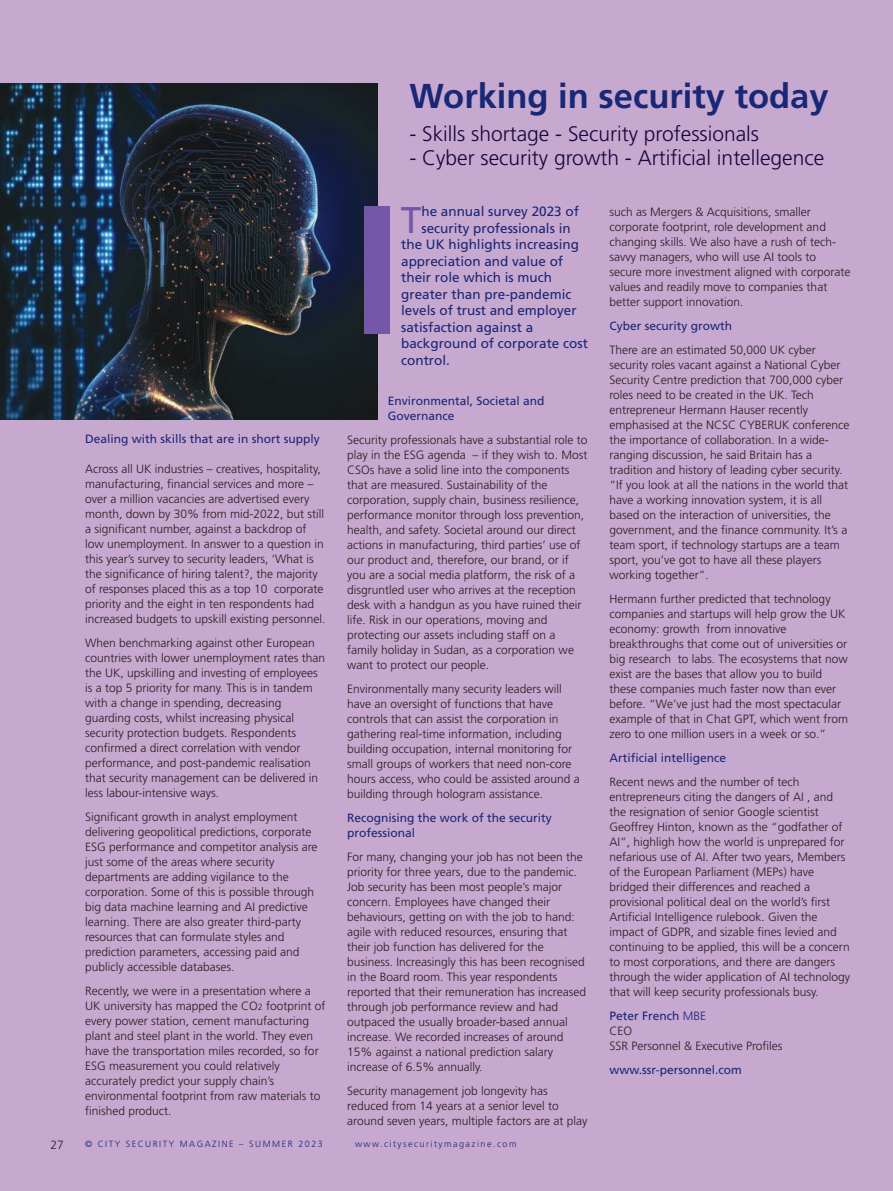
<style>
.page{position:relative;width:893px;height:1191px;background:#c7a8cf}
.page>*{position:absolute;margin:0;border:0;box-sizing:border-box;transform-origin:0 0}
.t1{font:37.2px "Frutiger";color:#7457a6}
.t2{font:700 34.5px "Frutiger";color:#192777}
.t3{font:300 21px "Frutiger";color:#17063d}
.t4{font:13.5px "Frutiger";color:#192777}
.t5{font:300 12px/15px "Frutiger";color:#241f1f}
.t6{font:12px/15px "Frutiger";color:#192777}
.t7{font:300 9px "Frutiger";letter-spacing:.165em;color:#192777}
.s1{font-size:9px}
.s2{font-weight:400;color:#192777}
.s3{color:#192777}
</style>
<div class="page">
<img style="left:0;top:83px;width:377px;height:336px">
<div style="left:365px;top:206px;width:25px;height:127px;background:#7457a6"></div>
<p class="t6" style="left:85px;top:432px;width:236px">Dealing with skills that are in short supply</p>
<p class="t5" style="left:85px;top:462px;width:242px">Across all UK industries – creatives, hospitality, manufacturing, financial services and more – over a million vacancies are advertised every month, down by 30% from mid-2022, but still a significant number, against a backdrop of low unemployment. In answer to a question in this year’s survey to security leaders, ‘What is the significance of hiring talent?, the majority of responses placed this as a top 10 corporate priority and the eight in ten respondents had increased budgets to upskill existing personnel.</p>
<p class="t5" style="left:85px;top:636px;width:242px">When benchmarking against other European countries with lower unemployment rates than the UK, upskilling and investing of employees is a top 5 priority for many. This is in tandem with a change in spending, decreasing guarding costs, whilst increasing physical security protection budgets. Respondents confirmed a direct correlation with vendor performance, and post-pandemic realisation that security management can be delivered in less labour-intensive ways.</p>
<p class="t5" style="left:85px;top:810px;width:234px">Significant growth in analyst employment delivering geopolitical predictions, corporate ESG performance and competitor analysis are just some of the areas where security departments are adding vigilance to the corporation. Some of this is possible through big data machine learning and AI predictive learning. There are also greater third-party resources that can formulate styles and prediction parameters, accessing paid and publicly accessible databases.</p>
<p class="t5" style="left:85px;top:984px;width:242px">Recently, we were in a presentation where a UK university has mapped the CO<span class="s1">2</span> footprint of every power station, cement manufacturing plant and steel plant in the world. They even have the transportation miles recorded, so for ESG measurement you could relatively accurately predict your supply chain’s environmental footprint from raw materials to finished product.</p>
<h2 class="t2" style="left:409px;top:82px;width:421px">Working in security today</h2>
<h3 class="t3" style="left:409px;top:125px;width:351px">- Skills shortage - Security professionals</h3>
<h3 class="t3" style="left:409px;top:149px;width:416px">- Cyber security growth - Artificial intellegence</h3>
<h1 class="t1" style="left:401px;top:205px;width:22px">T</h1>
<p class="t4" style="left:421px;top:206px;width:159px">he annual survey 2023 of</p>
<p class="t4" style="left:421px;top:222px;width:151px">security professionals in</p>
<p class="t4" style="left:401px;top:239px;width:179px">the UK highlights increasing</p>
<p class="t4" style="left:401px;top:255px;width:164px">appreciation and value of</p>
<p class="t4" style="left:401px;top:272px;width:152px">their role which is much</p>
<p class="t4" style="left:401px;top:288px;width:172px">greater than pre-pandemic</p>
<p class="t4" style="left:401px;top:305px;width:177px">levels of trust and employer</p>
<p class="t4" style="left:401px;top:321px;width:134px">satisfaction against a</p>
<p class="t4" style="left:401px;top:338px;width:188px">background of corporate cost</p>
<p class="t4" style="left:401px;top:354px;width:50px">control.</p>
<p class="t6" style="left:388px;top:394px;width:158px">Environmental, Societal and<br>Governance</p>
<p class="t5" style="left:347px;top:433px;width:242px">Security professionals have a substantial role to play in the ESG agenda – if they wish to. Most CSOs have a solid line into the components that are measured. Sustainability of the corporation, supply chain, business resilience, performance monitor through loss prevention, health, and safety. Societal around our direct actions in manufacturing, third parties’ use of our product and, therefore, our brand, or if you are a social media platform, the risk of a disgruntled user who arrives at the reception desk with a handgun as you have ruined their life. Risk in our operations, moving and protecting our assets including staff on a family holiday in Sudan, as a corporation we want to protect our people.</p>
<p class="t5" style="left:347px;top:682px;width:234px">Environmentally many security leaders will have an oversight of functions that have controls that can assist the corporation in gathering real-time information, including building occupation, internal monitoring for small groups of workers that need non-core hours access, who could be assisted around a building through hologram assistance.</p>
<p class="t6" style="left:347px;top:811px;width:206px">Recognising the work of the security professional</p>
<p class="t5" style="left:347px;top:850px;width:240px">For many, changing your job has not been the priority for three years, due to the pandemic.<br>Job security has been most people’s major concern. Employees have changed their behaviours, getting on with the job to hand: agile with reduced resources, ensuring that their job function has delivered for the business. Increasingly this has been recognised in the Board room. This year respondents reported that their remuneration has increased through job performance review and had outpaced the usually broader-based annual increase. We recorded increases of around 15% against a national prediction salary increase of 6.5% annually.</p>
<p class="t5" style="left:347px;top:1084px;width:242px">Security management job longevity has reduced from 14 years at a senior level to around seven years, multiple factors are at play</p>
<p class="t5" style="left:609px;top:205px;width:242px">such as Mergers &amp; Acquisitions, smaller corporate footprint, role development and changing skills. We also have a rush of tech&shy;savvy managers, who will use AI tools to secure more investment aligned with corporate values and readily move to companies that better support innovation.</p>
<p class="t6" style="left:609px;top:319px;width:124px">Cyber security growth</p>
<p class="t5" style="left:609px;top:343px;width:241px">There are an estimated 50,000 UK cyber security roles vacant against a National Cyber Security Centre prediction that 700,000 cyber roles need to be created in the UK. Tech entrepreneur Hermann Hauser recently emphasised at the NCSC CYBERUK conference the importance of collaboration. In a wide&shy;ranging discussion, he said Britain has a tradition and history of leading cyber security. “If you look at all the nations in the world that have a working innovation system, it is all based on the interaction of universities, the government, and the finance community. It’s a team sport, if technology startups are a team sport, you’ve got to have all these players working together”.</p>
<p class="t5" style="left:609px;top:592px;width:240px">Hermann further predicted that technology companies and startups will help grow the UK economy: growth from innovative breakthroughs that come out of universities or big research to labs. The ecosystems that now exist are the bases that allow you to build these companies much faster now than ever before. “We’ve just had the most spectacular example of that in Chat GPT, which went from zero to one million users in a week or so.”</p>
<p class="t6" style="left:609px;top:751px;width:118px">Artificial intelligence</p>
<p class="t5" style="left:609px;top:775px;width:242px">Recent news and the number of tech entrepreneurs citing the dangers of AI , and the resignation of senior Google scientist Geoffrey Hinton, known as the “godfather of AI”, highligh how the world is unprepared for nefarious use of AI. After two years, Members of the European Parliament (MEPs) have bridged their differences and reached a provisional political deal on the world’s first Artificial Intelligence rulebook. Given the impact of GDPR, and sizable fines levied and continuing to be applied, this will be a concern to most corporations, and there are dangers through the wider application of AI technology that will keep security professionals busy.</p>
<p class="t5" style="left:609px;top:1009px;width:175px"><span class="s2">Peter French</span> <span class="s3">MBE<br></span>CEO<br>SSR Personnel &amp; Executive Profiles</p>
<p class="t6" style="left:609px;top:1063px;width:134px">www.ssr-personnel.com</p>
<p class="t5" style="left:50px;top:1138px;width:15px">27</p>
<p class="t7" style="left:85px;top:1140px;width:239px">© CITY SECURITY MAGAZINE – SUMMER 2023</p>
<p class="t7" style="left:355px;top:1140px;width:163px">www.citysecuritymagazine.com</p>
</div>
